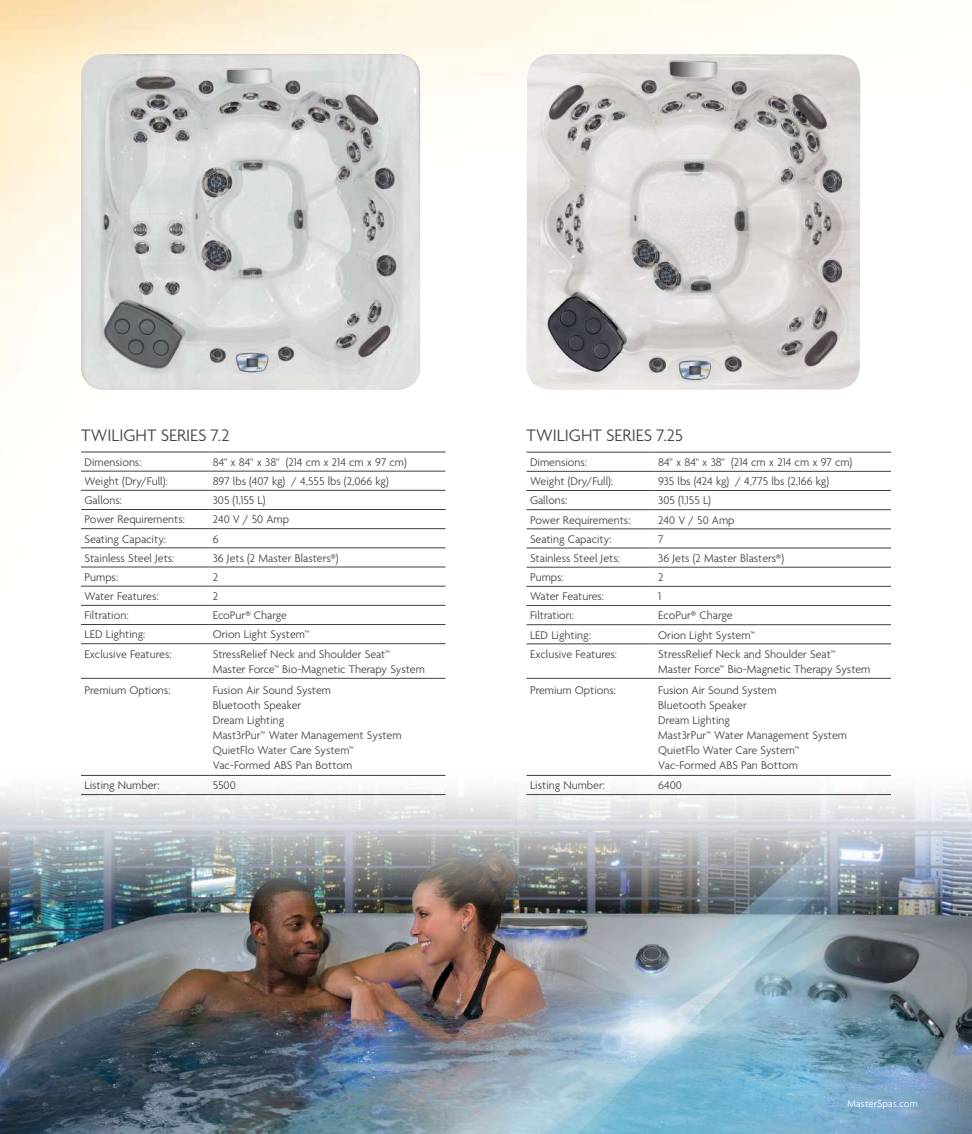
<style>
.page{position:relative;width:972px;height:1134px;background:#fff}
.page>*{position:absolute;margin:0;border:0;box-sizing:border-box;transform-origin:0 0}
.t1{font:300 18px "Agenda";color:#414042}
.t2{font:300 12px/15px "Agenda";color:#414042}
.t3{font:300 10.5px "Agenda";letter-spacing:.02em;color:#fff}
</style>
<div class="page">
<hr style="left:81px;top:452px;width:128px;height:1px;background:#414042">
<hr style="left:209px;top:452px;width:237px;height:1px;background:#414042">
<hr style="left:81px;top:471px;width:128px;height:1px;background:#414042">
<hr style="left:209px;top:471px;width:237px;height:1px;background:#414042">
<hr style="left:81px;top:490px;width:128px;height:1px;background:#414042">
<hr style="left:209px;top:490px;width:237px;height:1px;background:#414042">
<hr style="left:81px;top:509px;width:128px;height:1px;background:#414042">
<hr style="left:209px;top:509px;width:237px;height:1px;background:#414042">
<hr style="left:81px;top:528px;width:128px;height:1px;background:#414042">
<hr style="left:209px;top:528px;width:237px;height:1px;background:#414042">
<hr style="left:81px;top:548px;width:128px;height:1px;background:#414042">
<hr style="left:209px;top:548px;width:237px;height:1px;background:#414042">
<hr style="left:81px;top:567px;width:128px;height:1px;background:#414042">
<hr style="left:81px;top:586px;width:128px;height:1px;background:#414042">
<hr style="left:209px;top:567px;width:237px;height:1px;background:#414042">
<hr style="left:209px;top:586px;width:237px;height:1px;background:#414042">
<hr style="left:81px;top:605px;width:128px;height:1px;background:#414042">
<hr style="left:209px;top:605px;width:237px;height:1px;background:#414042">
<hr style="left:81px;top:624px;width:128px;height:1px;background:#414042">
<hr style="left:209px;top:624px;width:237px;height:1px;background:#414042">
<hr style="left:81px;top:643px;width:128px;height:1px;background:#414042">
<hr style="left:209px;top:643px;width:237px;height:1px;background:#414042">
<hr style="left:81px;top:678px;width:128px;height:1px;background:#414042">
<hr style="left:209px;top:678px;width:237px;height:1px;background:#414042">
<img style="left:81px;top:54px;width:339px;height:336px">
<img style="left:526px;top:54px;width:334px;height:336px">
<hr style="left:526px;top:452px;width:129px;height:1px;background:#414042">
<hr style="left:655px;top:452px;width:236px;height:1px;background:#414042">
<hr style="left:526px;top:471px;width:129px;height:1px;background:#414042">
<hr style="left:655px;top:471px;width:236px;height:1px;background:#414042">
<hr style="left:526px;top:490px;width:129px;height:1px;background:#414042">
<hr style="left:655px;top:490px;width:236px;height:1px;background:#414042">
<hr style="left:526px;top:509px;width:129px;height:1px;background:#414042">
<hr style="left:655px;top:509px;width:236px;height:1px;background:#414042">
<hr style="left:526px;top:529px;width:129px;height:1px;background:#414042">
<hr style="left:655px;top:529px;width:236px;height:1px;background:#414042">
<hr style="left:526px;top:548px;width:129px;height:1px;background:#414042">
<hr style="left:655px;top:548px;width:236px;height:1px;background:#414042">
<hr style="left:526px;top:567px;width:129px;height:1px;background:#414042">
<hr style="left:526px;top:586px;width:129px;height:1px;background:#414042">
<hr style="left:655px;top:567px;width:236px;height:1px;background:#414042">
<hr style="left:655px;top:586px;width:236px;height:1px;background:#414042">
<hr style="left:526px;top:605px;width:129px;height:1px;background:#414042">
<hr style="left:655px;top:605px;width:236px;height:1px;background:#414042">
<hr style="left:526px;top:624px;width:129px;height:1px;background:#414042">
<hr style="left:655px;top:624px;width:236px;height:1px;background:#414042">
<hr style="left:526px;top:644px;width:129px;height:1px;background:#414042">
<hr style="left:655px;top:644px;width:236px;height:1px;background:#414042">
<hr style="left:526px;top:678px;width:129px;height:1px;background:#414042">
<hr style="left:655px;top:678px;width:236px;height:1px;background:#414042">
<img style="left:0;top:774px;width:972px;height:360px">
<h1 class="t1" style="left:81px;top:426px;width:150px">TWILIGHT SERIES 7.2</h1>
<p class="t2" style="left:85px;top:455px;width:59px">Dimensions:</p>
<p class="t2" style="left:213px;top:455px;width:196px">84" x 84" x 38" (214 cm x 214 cm x 97 cm)</p>
<p class="t2" style="left:85px;top:474px;width:85px">Weight (Dry/Full):</p>
<p class="t2" style="left:213px;top:474px;width:178px">897 lbs (407 kg) / 4,555 lbs (2,066 kg)</p>
<p class="t2" style="left:85px;top:494px;width:39px">Gallons:</p>
<p class="t2" style="left:213px;top:494px;width:54px">305 (1,155 L)</p>
<p class="t2" style="left:85px;top:513px;width:102px">Power Requirements:</p>
<p class="t2" style="left:213px;top:513px;width:78px">240 V / 50 Amp</p>
<p class="t2" style="left:85px;top:532px;width:83px">Seating Capacity:</p>
<p class="t2" style="left:213px;top:532px;width:7px">6</p>
<p class="t2" style="left:85px;top:551px;width:91px">Stainless Steel Jets:</p>
<p class="t2" style="left:213px;top:551px;width:127px">36 Jets (2 Master Blasters®)</p>
<p class="t2" style="left:85px;top:570px;width:35px">Pumps:</p>
<p class="t2" style="left:213px;top:570px;width:7px">2</p>
<p class="t2" style="left:85px;top:589px;width:76px">Water Features:</p>
<p class="t2" style="left:213px;top:589px;width:7px">2</p>
<p class="t2" style="left:85px;top:609px;width:46px">Filtration:</p>
<p class="t2" style="left:213px;top:609px;width:76px">EcoPur® Charge</p>
<p class="t2" style="left:85px;top:628px;width:63px">LED Lighting:</p>
<p class="t2" style="left:213px;top:628px;width:98px">Orion Light System™</p>
<p class="t2" style="left:85px;top:647px;width:89px">Exclusive Features:</p>
<p class="t2" style="left:213px;top:647px;width:214px">StressRelief Neck and Shoulder Seat™<br>Master Force™ Bio-Magnetic Therapy System</p>
<p class="t2" style="left:85px;top:683px;width:88px">Premium Options:</p>
<p class="t2" style="left:213px;top:683px;width:190px">Fusion Air Sound System<br>Bluetooth Speaker<br>Dream Lighting<br>Mast3rPur™ Water Management System<br>QuietFlo Water Care System™<br>Vac-Formed ABS Pan Bottom</p>
<p class="t2" style="left:85px;top:779px;width:77px">Listing Number:</p>
<p class="t2" style="left:213px;top:779px;width:24px">5500</p>
<h1 class="t1" style="left:526px;top:426px;width:158px">TWILIGHT SERIES 7.25</h1>
<p class="t2" style="left:530px;top:455px;width:59px">Dimensions:</p>
<p class="t2" style="left:658px;top:455px;width:196px">84" x 84" x 38" (214 cm x 214 cm x 97 cm)</p>
<p class="t2" style="left:530px;top:475px;width:85px">Weight (Dry/Full):</p>
<p class="t2" style="left:658px;top:475px;width:172px">935 lbs (424 kg) / 4,775 lbs (2,166 kg)</p>
<p class="t2" style="left:530px;top:494px;width:39px">Gallons:</p>
<p class="t2" style="left:658px;top:494px;width:54px">305 (1,155 L)</p>
<p class="t2" style="left:530px;top:513px;width:102px">Power Requirements:</p>
<p class="t2" style="left:658px;top:513px;width:78px">240 V / 50 Amp</p>
<p class="t2" style="left:530px;top:532px;width:83px">Seating Capacity:</p>
<p class="t2" style="left:658px;top:532px;width:7px">7</p>
<p class="t2" style="left:530px;top:551px;width:91px">Stainless Steel Jets:</p>
<p class="t2" style="left:658px;top:551px;width:127px">36 Jets (2 Master Blasters®)</p>
<p class="t2" style="left:530px;top:570px;width:35px">Pumps:</p>
<p class="t2" style="left:658px;top:570px;width:7px">2</p>
<p class="t2" style="left:530px;top:590px;width:76px">Water Features:</p>
<p class="t2" style="left:658px;top:590px;width:5px">1</p>
<p class="t2" style="left:530px;top:609px;width:46px">Filtration:</p>
<p class="t2" style="left:658px;top:609px;width:76px">EcoPur® Charge</p>
<p class="t2" style="left:530px;top:628px;width:63px">LED Lighting:</p>
<p class="t2" style="left:658px;top:628px;width:98px">Orion Light System™</p>
<p class="t2" style="left:530px;top:647px;width:89px">Exclusive Features:</p>
<p class="t2" style="left:658px;top:647px;width:214px">StressRelief Neck and Shoulder Seat™<br>Master Force™ Bio-Magnetic Therapy System</p>
<p class="t2" style="left:530px;top:683px;width:88px">Premium Options:</p>
<p class="t2" style="left:658px;top:683px;width:190px">Fusion Air Sound System<br>Bluetooth Speaker<br>Dream Lighting<br>Mast3rPur™ Water Management System<br>QuietFlo Water Care System™<br>Vac-Formed ABS Pan Bottom</p>
<p class="t2" style="left:530px;top:779px;width:77px">Listing Number:</p>
<p class="t2" style="left:658px;top:779px;width:25px">6400</p>
<p class="t3" style="left:847px;top:1098px;width:72px">MasterSpas.com</p>
</div>
